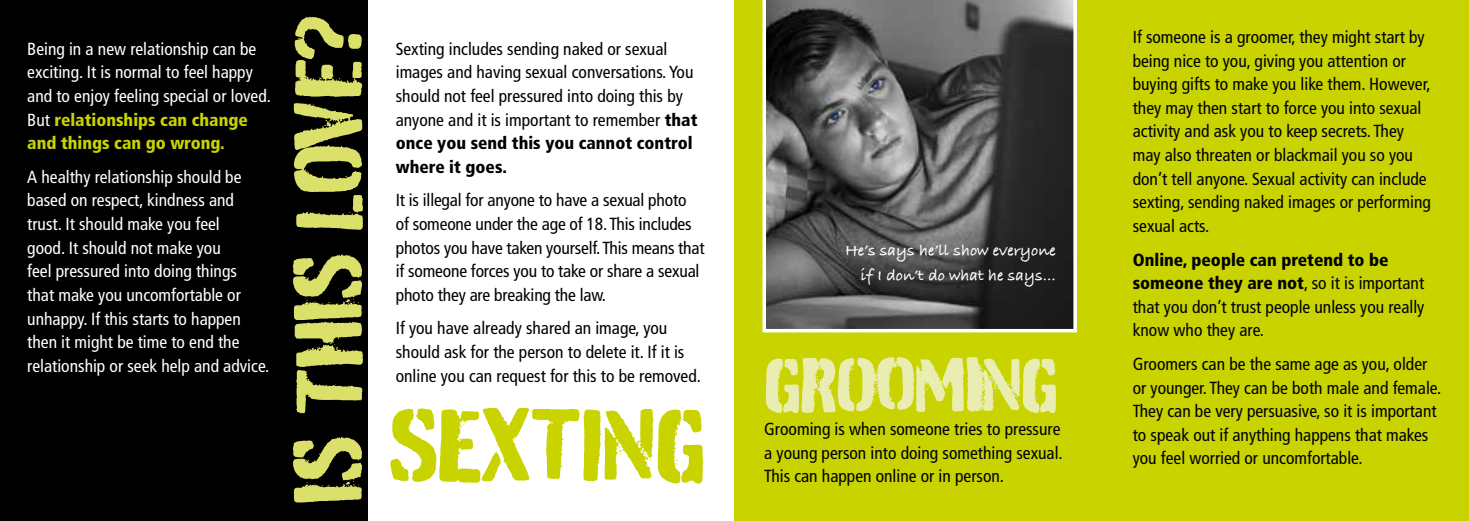
<style>
.page{position:relative;width:1469px;height:521px;background:#fff}
.page>*{position:absolute;margin:0;border:0;box-sizing:border-box;transform-origin:0 0}
.t1{font:102.38px "Burnaby Stencil";color:#c8d300}
.t2{font:96.25px "Burnaby Stencil";color:#dae069}
.t3{font:75.25px "Burnaby Stencil";color:#eaedb1}
.t4{font:condensed 17.5px/23.6px "Frutiger";color:#000}
.t5{font:condensed 17.5px/23.6px "Frutiger";color:#fff}
.t6{font:16.8px/25px "Bradley Hand ITCTT Bold";color:#fff;text-align:right}
.s1{font-weight:900;color:#c8d300}
.s2{font-weight:900}
</style>
<div class="page">
<div style="left:0;top:0;width:367px;height:521px;background:#000"></div>
<div style="left:734px;top:0;width:734px;height:521px;background:#c8d300"></div>
<svg style="left:762px;top:0;width:314px;height:332px;background:#545453"></svg>
<p class="t5" style="left:27px;top:37px;width:245px">Being in a new relationship can be exciting. It is normal to feel happy and to enjoy feeling special or loved.<br>But <span class="s1">relationships can change and things can go wrong.</span></p>
<p class="t5" style="left:27px;top:165px;width:243px">A healthy relationship should be based on respect, kindness and trust. It should make you feel<br>good. It should not make you<br>feel pressured into doing things<br>that make you uncomfortable or unhappy. If this starts to happen then it might be time to end the relationship or seek help and advice.</p>
<h2 class="t2" style="left:273px;top:504px;width:489px;rotate:-90deg">IS THIS LOVE?</h2>
<p class="t4" style="left:396px;top:37px;width:303px">Sexting includes sending naked or sexual images and having sexual conversations. You should not feel pressured into doing this by anyone and it is important to remember <span class="s2">that once you send this you cannot control where it goes.</span></p>
<p class="t4" style="left:396px;top:189px;width:310px">It is illegal for anyone to have a sexual photo<br>of someone under the age of 18. This includes photos you have taken yourself. This means that if someone forces you to take or share a sexual photo they are breaking the law.</p>
<p class="t4" style="left:396px;top:317px;width:307px">If you have already shared an image, you should ask for the person to delete it. If it is online you can request for this to be removed.</p>
<h1 class="t1" style="left:389px;top:386px;width:317px">SEXTING</h1>
<p class="t6" style="left:845px;top:237px;width:212px">He’s says he’ll show everyone if I don’t do what he says...</p>
<h3 class="t3" style="left:764px;top:341px;width:295px">GROOMING</h3>
<p class="t4" style="left:764px;top:417px;width:300px">Grooming is when someone tries to pressure a young person into doing something sexual.<br>This can happen online or in person.</p>
<p class="t4" style="left:1132px;top:25px;width:299px">If someone is a groomer, they might start by being nice to you, giving you attention or buying gifts to make you like them. However, they may then start to force you into sexual activity and ask you to keep secrets. They may also threaten or blackmail you so you don’t tell anyone. Sexual activity can include sexting, sending naked images or performing sexual acts.</p>
<p class="t4" style="left:1132px;top:248px;width:293px"><span class="s2">Online, people can pretend to be someone they are not</span>, so it is important that you don’t trust people unless you really know who they are.</p>
<p class="t4" style="left:1132px;top:352px;width:310px">Groomers can be the same age as you, older or younger. They can be both male and female.<br>They can be very persuasive, so it is important to speak out if anything happens that makes you feel worried or uncomfortable.</p>
</div>
